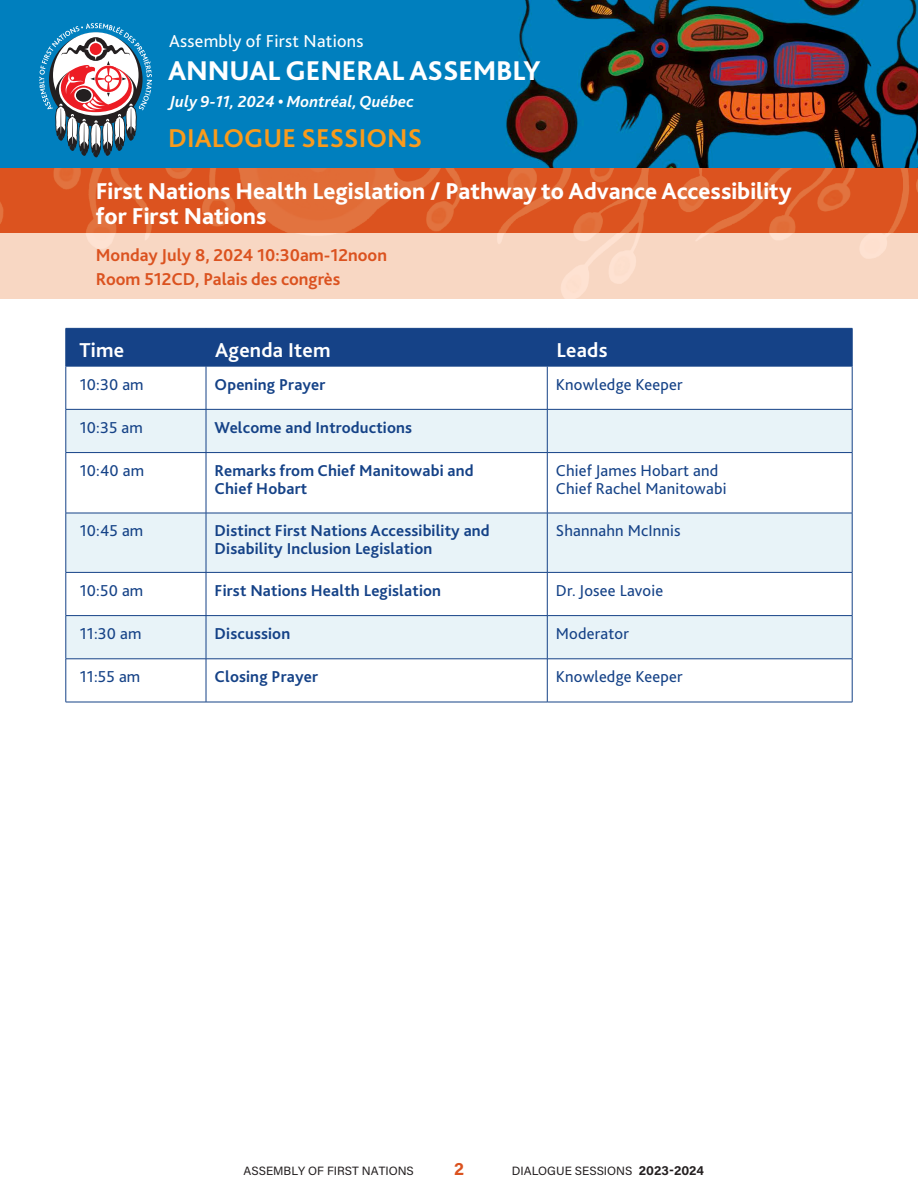
<style>
.page{position:relative;width:918px;height:1188px;background:#fff}
.page>*{position:absolute;margin:0;border:0;box-sizing:border-box;transform-origin:0 0}
.t1{font:800 28.35px "Bliss 2";letter-spacing:-.005em;color:#fff}
.t2{font:700 27px "Bliss 2";letter-spacing:.005em;color:#f99b1c}
.t3{font:800 24px/25.8px "Bliss 2";color:#fff}
.t4{font:700 21px "Bliss 2";letter-spacing:.01em;color:#fff}
.t5{font:18.15px "Bliss 2";letter-spacing:.015em;color:#fff}
.t6{font:700 18px/24.6px "Bliss 2";color:#db521f}
.t7{font:18px "Acumin Variable Concept";color:#db521f}
.t8{font:italic 700 16.8px "Bliss 2";letter-spacing:.005em;color:#fff}
.Chart_Text_Bold{font:700 16.5px/18px "Bliss 2";letter-spacing:.01em;color:#154287}
.Chart_Regular_Text{font:16.5px/18px "Bliss 2";letter-spacing:.01em;color:#154287}
.Chart_Time{font:16.5px "Bliss 2";letter-spacing:.01em;color:#154287}
.t9{font:12px "Acumin Variable Concept";color:#231f20}
.s1{font-size:12.75px}
</style>
<div class="page">
<img style="left:0;top:0;width:918px;height:168px">
<svg style="left:39px;top:23px;width:113px;height:135px"></svg>
<svg style="left:0;top:168px;width:918px;height:65px;background:#dd5c28"></svg>
<div style="left:0;top:233px;width:918px;height:66px;background:#f7d6c1"></div>
<div style="left:67px;top:329px;width:785px;height:37px;background:#154287"></div>
<svg style="left:67px;top:367px;width:785px;height:335px"></svg>
<svg style="left:67px;top:410px;width:785px;height:249px;fill:#e8f3f8"></svg>
<hr style="left:66px;top:328px;width:140px;height:1px;background:#154287">
<hr style="left:66px;top:329px;width:1px;height:37px;background:#154287">
<hr style="left:206px;top:328px;width:341px;height:1px;background:#154287">
<hr style="left:206px;top:329px;width:1px;height:37px;background:#154287">
<hr style="left:547px;top:328px;width:305px;height:1px;background:#154287">
<hr style="left:547px;top:329px;width:1px;height:37px;background:#154287">
<hr style="left:852px;top:329px;width:1px;height:37px;background:#154287">
<hr style="left:66px;top:366px;width:140px;height:1px;background:#154287">
<hr style="left:66px;top:366px;width:1px;height:43px;background:#154287">
<hr style="left:206px;top:366px;width:341px;height:1px;background:#154287">
<hr style="left:206px;top:366px;width:1px;height:43px;background:#154287">
<hr style="left:547px;top:366px;width:305px;height:1px;background:#154287">
<hr style="left:547px;top:366px;width:1px;height:43px;background:#154287">
<hr style="left:852px;top:366px;width:1px;height:43px;background:#154287">
<hr style="left:66px;top:409px;width:140px;height:1px;background:#154287">
<hr style="left:66px;top:410px;width:1px;height:42px;background:#154287">
<hr style="left:206px;top:409px;width:341px;height:1px;background:#154287">
<hr style="left:206px;top:410px;width:1px;height:42px;background:#154287">
<hr style="left:547px;top:409px;width:305px;height:1px;background:#154287">
<hr style="left:547px;top:410px;width:1px;height:42px;background:#154287">
<hr style="left:852px;top:410px;width:1px;height:42px;background:#154287">
<hr style="left:66px;top:452px;width:140px;height:1px;background:#154287">
<hr style="left:66px;top:453px;width:1px;height:60px;background:#154287">
<hr style="left:206px;top:452px;width:341px;height:1px;background:#154287">
<hr style="left:206px;top:453px;width:1px;height:60px;background:#154287">
<hr style="left:547px;top:452px;width:305px;height:1px;background:#154287">
<hr style="left:547px;top:453px;width:1px;height:60px;background:#154287">
<hr style="left:852px;top:453px;width:1px;height:60px;background:#154287">
<hr style="left:66px;top:513px;width:140px;height:1px;background:#154287">
<hr style="left:66px;top:513px;width:1px;height:59px;background:#154287">
<hr style="left:206px;top:513px;width:341px;height:1px;background:#154287">
<hr style="left:206px;top:513px;width:1px;height:59px;background:#154287">
<hr style="left:547px;top:513px;width:305px;height:1px;background:#154287">
<hr style="left:547px;top:513px;width:1px;height:59px;background:#154287">
<hr style="left:852px;top:513px;width:1px;height:59px;background:#154287">
<hr style="left:66px;top:572px;width:140px;height:1px;background:#154287">
<hr style="left:66px;top:573px;width:1px;height:42px;background:#154287">
<hr style="left:206px;top:572px;width:341px;height:1px;background:#154287">
<hr style="left:206px;top:573px;width:1px;height:42px;background:#154287">
<hr style="left:547px;top:572px;width:305px;height:1px;background:#154287">
<hr style="left:547px;top:573px;width:1px;height:42px;background:#154287">
<hr style="left:852px;top:573px;width:1px;height:42px;background:#154287">
<hr style="left:66px;top:615px;width:140px;height:1px;background:#154287">
<hr style="left:66px;top:616px;width:1px;height:43px;background:#154287">
<hr style="left:206px;top:615px;width:341px;height:1px;background:#154287">
<hr style="left:206px;top:616px;width:1px;height:43px;background:#154287">
<hr style="left:547px;top:615px;width:305px;height:1px;background:#154287">
<hr style="left:547px;top:616px;width:1px;height:43px;background:#154287">
<hr style="left:852px;top:616px;width:1px;height:43px;background:#154287">
<hr style="left:66px;top:659px;width:140px;height:1px;background:#154287">
<hr style="left:66px;top:659px;width:1px;height:43px;background:#154287">
<hr style="left:206px;top:659px;width:341px;height:1px;background:#154287">
<hr style="left:206px;top:659px;width:1px;height:43px;background:#154287">
<hr style="left:547px;top:659px;width:305px;height:1px;background:#154287">
<hr style="left:547px;top:659px;width:1px;height:43px;background:#154287">
<hr style="left:852px;top:659px;width:1px;height:43px;background:#154287">
<hr style="left:66px;top:702px;width:140px;height:1px;background:#154287">
<hr style="left:206px;top:702px;width:341px;height:1px;background:#154287">
<hr style="left:547px;top:702px;width:305px;height:1px;background:#154287">
<p class="t5" style="left:169px;top:30px;width:196px">Assembly of First Nations</p>
<h1 class="t1" style="left:168px;top:53px;width:374px">ANNUAL GENERAL ASSEMBLY</h1>
<p class="t8" style="left:170px;top:91px;width:246px">July 9-11, 2024 • Montréal, Québec</p>
<h2 class="t2" style="left:168px;top:121px;width:255px">DIALOGUE SESSIONS</h2>
<h3 class="t3" style="left:96px;top:177px;width:697px">First Nations Health Legislation / Pathway to Advance Accessibility for First Nations</h3>
<p class="t6" style="left:96px;top:242px;width:293px">Monday July 8, 2024 10:30am-12noon<br>Room 512CD, Palais des congrès</p>
<h1 class="t4" style="left:79px;top:337px;width:46px">Time</h1>
<h1 class="t4" style="left:215px;top:337px;width:117px">Agenda Item</h1>
<h1 class="t4" style="left:556px;top:337px;width:53px">Leads</h1>
<p class="Chart_Time" style="left:80px;top:374px;width:65px">10:30 am</p>
<p class="Chart_Text_Bold" style="left:215px;top:375px;width:112px">Opening Prayer</p>
<p class="Chart_Regular_Text" style="left:556px;top:375px;width:128px">Knowledge Keeper</p>
<p class="Chart_Time" style="left:80px;top:417px;width:65px">10:35 am</p>
<p class="Chart_Text_Bold" style="left:215px;top:418px;width:199px">Welcome and Introductions</p>
<p class="Chart_Time" style="left:80px;top:460px;width:66px">10:40 am</p>
<p class="Chart_Text_Bold" style="left:215px;top:461px;width:261px">Remarks from Chief Manitowabi and<br>Chief Hobart</p>
<h1 class="Chart_Regular_Text" style="left:556px;top:461px;width:172px">Chief James Hobart and<br>Chief Rachel Manitowabi</h1>
<p class="Chart_Time" style="left:80px;top:521px;width:65px">10:45 am</p>
<p class="Chart_Text_Bold" style="left:215px;top:522px;width:277px">Distinct First Nations Accessibility and<br>Disability Inclusion Legislation</p>
<p class="Chart_Regular_Text" style="left:556px;top:522px;width:126px">Shannahn McInnis</p>
<p class="Chart_Time" style="left:80px;top:580px;width:65px">10:50 am</p>
<p class="Chart_Text_Bold" style="left:215px;top:581px;width:228px">First Nations Health Legislation</p>
<p class="Chart_Regular_Text" style="left:556px;top:581px;width:109px">Dr. Josee Lavoie</p>
<p class="Chart_Time" style="left:80px;top:623px;width:63px">11:30 am</p>
<p class="Chart_Text_Bold" style="left:215px;top:624px;width:77px">Discussion</p>
<p class="Chart_Regular_Text" style="left:556px;top:624px;width:74px">Moderator</p>
<p class="Chart_Time" style="left:80px;top:667px;width:62px">11:55 am</p>
<p class="Chart_Text_Bold" style="left:215px;top:667px;width:105px">Closing Prayer</p>
<p class="Chart_Regular_Text" style="left:556px;top:667px;width:128px">Knowledge Keeper</p>
<p class="t9" style="left:244px;top:1162px;width:172px">ASSEMBLY OF FIRST NATIONS</p>
<p class="t7" style="left:454px;top:1156px;width:11px">2</p>
<p class="t9" style="left:512px;top:1162px;width:194px">DIALOGUE SESSIONS <span class="s1">2023-2024</span></p>
</div>
